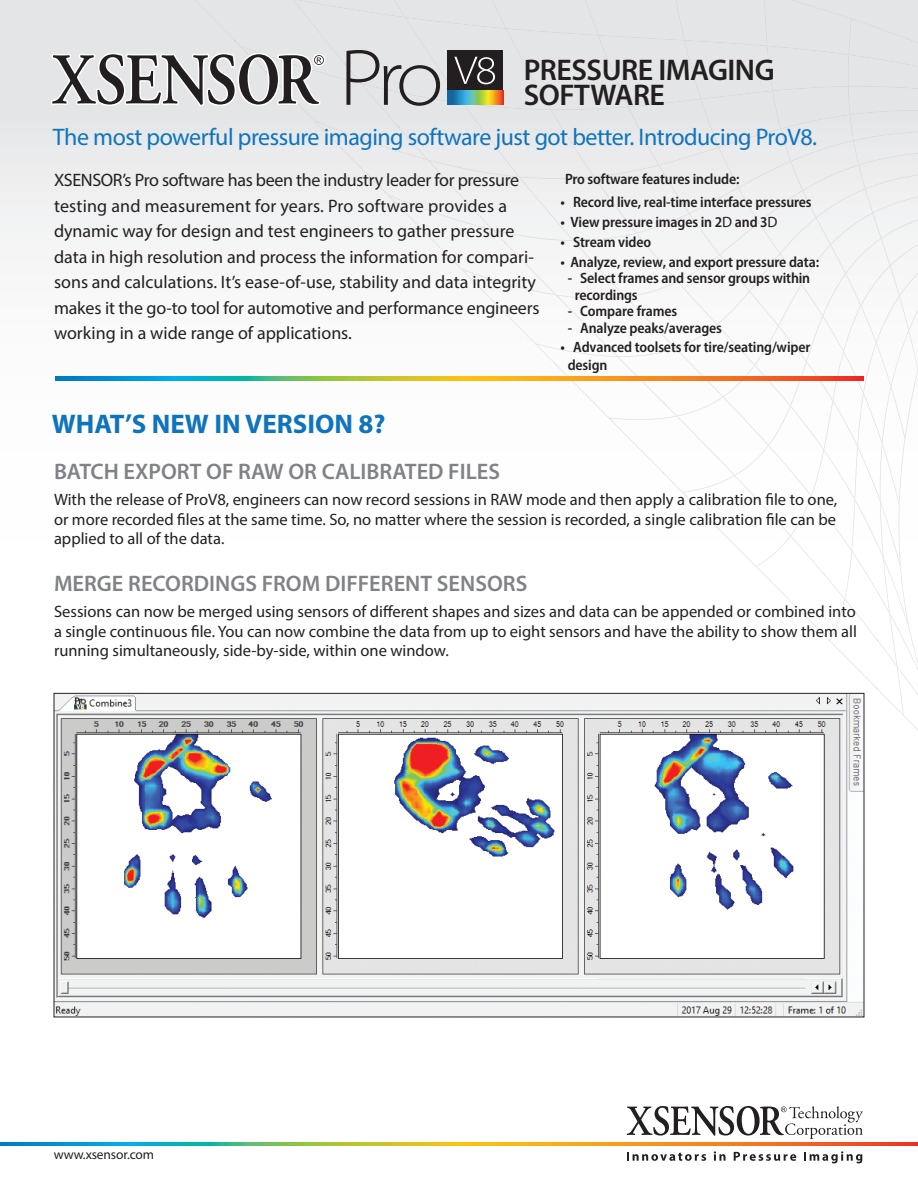
<style>
.page{position:relative;width:918px;height:1188px;background:#fff}
.page>*{position:absolute;margin:0;border:0;box-sizing:border-box;transform-origin:0 0}
.t1{font:600 30px/25.5px "Myriad Pro";letter-spacing:-.015em;color:#231f20}
.t2{font:700 27px "Myriad Pro";color:#1074bc}
.t3{font:24px "Myriad Pro";letter-spacing:-.02em;color:#1074bc}
.t4{font:600 22.5px "Myriad Pro";color:#808285}
.t5{font:18px/25.5px "Myriad Pro";color:#231f20}
.t6{font:16.5px/19.5px "Myriad Pro";color:#231f20;text-align:justify}
.t7{font:600 semi-condensed 15px/16.5px "Myriad Pro";letter-spacing:-.01em;color:#231f20}
.t8{font:13.5px "Myriad Pro";letter-spacing:-.01em;color:#231f20}
.s1{font-weight:400;font-stretch:normal}
</style>
<div class="page">
<img style="left:0;top:0;width:405px;height:381px">
<div style="left:194px;top:0;width:43px;height:42px;background:#e4e5e7"></div>
<img style="left:234px;top:40px;width:56px;height:13px">
<img style="left:287px;top:110px;width:27px;height:40px">
<img style="left:341px;top:179px;width:47px;height:25px">
<img style="left:394px;top:241px;width:11px;height:17px">
<img style="left:859px;top:671px;width:17px;height:17px">
<img style="left:293px;top:0;width:3px;height:46px">
<div style="left:296px;top:0;width:622px;height:46px;background:#e4e5e7"></div>
<div style="left:240px;top:46px;width:678px;height:64px;background:#e4e5e7"></div>
<div style="left:314px;top:110px;width:604px;height:69px;background:#e5e6e8"></div>
<div style="left:388px;top:132px;width:530px;height:109px;background:#eaebec"></div>
<img style="left:461px;top:153px;width:457px;height:146px">
<img style="left:535px;top:175px;width:383px;height:182px">
<div style="left:609px;top:196px;width:309px;height:224px;background:#f5f5f6"></div>
<img style="left:683px;top:219px;width:235px;height:274px">
<img style="left:756px;top:244px;width:162px;height:323px">
<img style="left:830px;top:273px;width:88px;height:368px">
<img style="left:880px;top:310px;width:38px;height:405px">
<svg style="left:51px;top:53px;width:274px;height:53px"></svg>
<div style="left:447px;top:51px;width:56px;height:40px;background:#231f20"></div>
<svg style="left:447px;top:91px;width:56px;height:14px"></svg>
<svg style="left:346px;top:50px;width:94px;height:56px"></svg>
<svg style="left:454px;top:57px;width:41px;height:27px"></svg>
<svg style="left:627px;top:1152px;width:79px;height:9px"></svg>
<svg style="left:714px;top:1151px;width:12px;height:10px"></svg>
<svg style="left:734px;top:1152px;width:62px;height:9px"></svg>
<svg style="left:804px;top:1151px;width:58px;height:12px"></svg>
<svg style="left:627px;top:1106px;width:236px;height:33px"></svg>
<svg style="left:0;top:1143px;width:918px;height:3px"></svg>
<svg style="left:56px;top:377px;width:808px;height:3px"></svg>
<img style="left:56px;top:695px;width:806px;height:320px">
<p class="t1" style="left:524px;top:56px;width:253px">PRESSURE IMAGING<br>SOFTWARE</p>
<p class="t3" style="left:53px;top:122px;width:766px">The most powerful pressure imaging software just got better. Introducing ProV8.</p>
<p class="t7" style="left:565px;top:170px;width:176px">Pro software features include:</p>
<p class="t7" style="left:561px;top:194px;width:253px">• Record live, real-time interface pressures</p>
<p class="t7" style="left:561px;top:213px;width:219px">• View pressure images in 2<span class="s1">D</span> and 3<span class="s1">D</span></p>
<p class="t7" style="left:561px;top:233px;width:92px">• Stream video</p>
<p class="t7" style="left:561px;top:253px;width:260px">• Analyze, review, and export pressure data:</p>
<p class="t7" style="left:575px;top:269px;width:237px;text-indent:-7px">- Select frames and sensor groups within recordings</p>
<p class="t7" style="left:568px;top:302px;width:111px">- Compare frames</p>
<p class="t7" style="left:568px;top:319px;width:156px">- Analyze peaks/averages</p>
<p class="t7" style="left:568px;top:338px;width:244px;line-height:18px;text-indent:-7px">• Advanced toolsets for tire/seating/wiper design</p>
<p class="t5" style="left:54px;top:167px;width:487px">XSENSOR’s Pro software has been the industry leader for pressure testing and measurement for years. Pro software provides a dynamic way for design and test engineers to gather pressure data in high resolution and process the information for compari&shy;sons and calculations. It’s ease-of-use, stability and data integrity makes it the go-to tool for automotive and performance engineers working in a wide range of applications.</p>
<p class="t2" style="left:52px;top:406px;width:335px">WHAT’S NEW IN VERSION 8?</p>
<p class="t4" style="left:54px;top:457px;width:448px">BATCH EXPORT OF RAW OR CALIBRATED FILES</p>
<p class="t6" style="left:54px;top:490px;width:785px">With the release of ProV8, engineers can now record sessions in RAW mode and then apply a calibration file to one, or more recorded files at the same time. So, no matter where the session is recorded, a single calibration file can be applied to all of the data.</p>
<p class="t4" style="left:54px;top:569px;width:475px">MERGE RECORDINGS FROM DIFFERENT SENSORS</p>
<p class="t6" style="left:54px;top:602px;width:805px">Sessions can now be merged using sensors of different shapes and sizes and data can be appended or combined into a single continuous file. You can now combine the data from up to eight sensors and have the ability to show them all running simultaneously, side-by-side, within one window.</p>
<p class="t8" style="left:54px;top:1147px;width:102px">www.xsensor.com</p>
</div>
